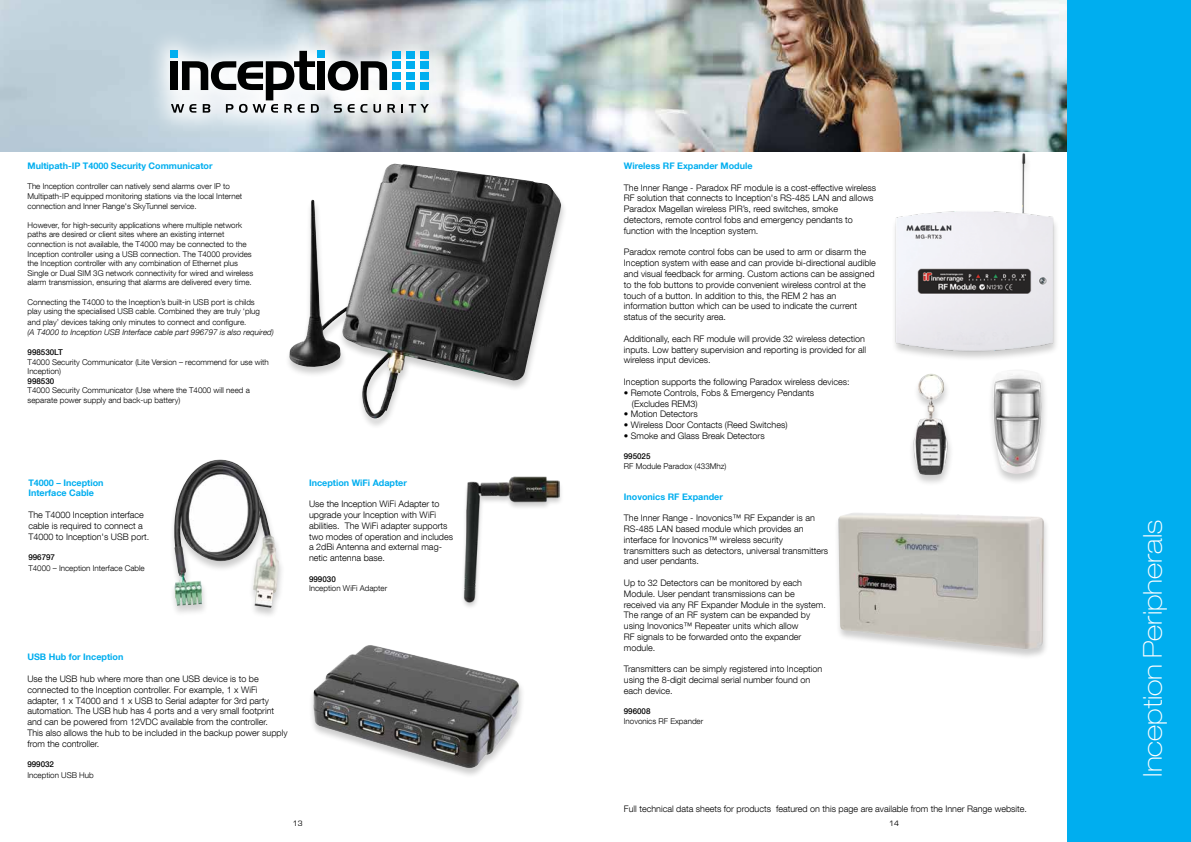
<style>
.page{position:relative;width:1191px;height:842px;background:#fff}
.page>*{position:absolute;margin:0;border:0;box-sizing:border-box;transform-origin:0 0}
.t1{font:100 expanded 26px "Helvetica Neue LT Pro";color:#fff}
.t2{font:300 9px/10.8px "Helvetica Neue LT Com";color:#000}
.t3{font:700 9px/10.8px "Helvetica Neue LT Com";color:#00aeef}
.t4{font:300 8px/9.6px "Helvetica Neue LT Com";color:#000}
.t5{font:italic 300 8px "Helvetica Neue LT Com";color:#000}
.t6{font:500 8px "Helvetica Neue LT Com";color:#000}
.t7{font:8px "Eurostile";color:#000}
</style>
<div class="page">
<img style="left:895px;top:153px;width:161px;height:205px">
<div style="left:987px;top:369px;width:61px;height:116px;background:#000;opacity:.2"></div>
<img style="left:992px;top:369px;width:50px;height:105px">
<div style="left:908px;top:373px;width:46px;height:114px;background:#000;opacity:.2"></div>
<img style="left:913px;top:374px;width:34px;height:101px">
<img style="left:0;top:0;width:1067px;height:152px">
<div style="left:1067px;top:0;width:124px;height:842px;background:#00aeef"></div>
<img style="left:463px;top:476px;width:96px;height:128px">
<img style="left:289px;top:164px;width:272px;height:254px">
<div style="left:308px;top:644px;width:217px;height:135px;background:#000;opacity:.2"></div>
<img style="left:313px;top:645px;width:206px;height:125px">
<div style="left:169px;top:459px;width:116px;height:160px;background:#000;opacity:.2"></div>
<img style="left:171px;top:460px;width:108px;height:148px">
<svg style="left:145px;top:27px;width:308px;height:109px;background:#cfd9de"></svg>
<div style="left:170px;top:61px;width:8px;height:29px;background:#000101"></div>
<div style="left:317px;top:61px;width:8px;height:29px;background:#000101"></div>
<svg style="left:328px;top:61px;width:59px;height:30px"></svg>
<div style="left:392px;top:51px;width:9px;height:7px;background:#00aeef"></div>
<div style="left:406px;top:51px;width:9px;height:7px;background:#00aeef"></div>
<div style="left:420px;top:51px;width:9px;height:7px;background:#00aeef"></div>
<div style="left:392px;top:62px;width:9px;height:7px;background:#00aeef"></div>
<div style="left:406px;top:62px;width:9px;height:7px;background:#00aeef"></div>
<div style="left:420px;top:62px;width:9px;height:7px;background:#00aeef"></div>
<div style="left:392px;top:72px;width:9px;height:8px;background:#00aeef"></div>
<div style="left:406px;top:72px;width:9px;height:8px;background:#00aeef"></div>
<div style="left:420px;top:72px;width:9px;height:8px;background:#00aeef"></div>
<div style="left:392px;top:83px;width:9px;height:7px;background:#00aeef"></div>
<div style="left:406px;top:83px;width:9px;height:7px;background:#00aeef"></div>
<div style="left:420px;top:83px;width:9px;height:7px;background:#00aeef"></div>
<svg style="left:171px;top:51px;width:148px;height:62px"></svg>
<svg style="left:334px;top:104px;width:20px;height:9px"></svg>
<svg style="left:360px;top:104px;width:7px;height:9px"></svg>
<svg style="left:373px;top:104px;width:8px;height:9px"></svg>
<svg style="left:387px;top:104px;width:8px;height:9px"></svg>
<svg style="left:401px;top:104px;width:2px;height:9px"></svg>
<svg style="left:409px;top:104px;width:20px;height:9px"></svg>
<div style="left:170px;top:51px;width:8px;height:7px;background:#00aeef"></div>
<div style="left:317px;top:51px;width:8px;height:7px;background:#00aeef"></div>
<div style="left:833px;top:512px;width:217px;height:148px;background:#000;opacity:.2"></div>
<img style="left:838px;top:512px;width:206px;height:137px">
<p class="t3" style="left:28px;top:160px;width:186px">Multipath-IP T4000 Security Communicator</p>
<p class="t4" style="left:28px;top:182px;width:216px">The Inception controller can natively send alarms over IP to<br>Multipath-IP equipped monitoring stations via the local Internet connection and Inner Range's SkyTunnel service.</p>
<p class="t4" style="left:28px;top:220px;width:227px">However, for high-security applications where multiple network paths are desired or client sites where an existing internet connection is not available, the T4000 may be connected to the Inception controller using a USB connection. The T4000 provides the Inception controller with any combination of Ethernet plus Single or Dual SIM 3G network connectivity for wired and wireless alarm transmission, ensuring that alarms are delivered every time.</p>
<p class="t4" style="left:28px;top:297px;width:234px">Connecting the T4000 to the Inception’s built-in USB port is childs play using the specialised USB cable. Combined they are truly ‘plug</p>
<p class="t4" style="left:28px;top:317px;width:220px">and play’ devices taking only minutes to connect and configure.</p>
<p class="t5" style="left:28px;top:327px;width:248px">(A T4000 to Inception USB Interface cable part 996797 is also required)</p>
<p class="t6" style="left:28px;top:347px;width:37px">998530LT</p>
<p class="t4" style="left:28px;top:357px;width:243px">T4000 Security Communicator (Lite Version – recommend for use with<br>Inception)</p>
<p class="t6" style="left:28px;top:376px;width:28px">998530</p>
<p class="t4" style="left:28px;top:386px;width:224px">T4000 Security Communicator (Use where the T4000 will need a separate power supply and back-up battery)</p>
<p class="t3" style="left:28px;top:477px;width:77px">T4000 – Inception<br>Interface Cable</p>
<p class="t2" style="left:28px;top:509px;width:123px">The T4000 Inception interface cable is required to connect a<br>T4000 to Inception's USB port.</p>
<p class="t6" style="left:28px;top:552px;width:28px">996797</p>
<p class="t4" style="left:28px;top:563px;width:118px">T4000 – Inception Interface Cable</p>
<p class="t3" style="left:309px;top:477px;width:99px">Inception WiFi Adapter</p>
<p class="t2" style="left:309px;top:498px;width:145px">Use the Inception WiFi Adapter to upgrade your Inception with WiFi abilities. The WiFi adapter supports two modes of operation and includes a 2dBi Antenna and external mag&shy;netic antenna base.</p>
<p class="t6" style="left:309px;top:574px;width:28px">999030</p>
<p class="t4" style="left:309px;top:583px;width:80px">Inception WiFi Adapter</p>
<p class="t3" style="left:27px;top:651px;width:98px">USB Hub for Inception</p>
<p class="t2" style="left:27px;top:673px;width:262px">Use the USB hub where more than one USB device is to be connected to the Inception controller. For example, 1 x WiFi adapter, 1 x T4000 and 1 x USB to Serial adapter for 3rd party automation. The USB hub has 4 ports and a very small footprint and can be powered from 12VDC available from the controller.<br>This also allows the hub to be included in the backup power supply from the controller.</p>
<p class="t6" style="left:27px;top:759px;width:28px">999032</p>
<p class="t4" style="left:27px;top:770px;width:68px">Inception USB Hub</p>
<p class="t3" style="left:624px;top:160px;width:130px">Wireless RF Expander Module</p>
<p class="t2" style="left:624px;top:182px;width:254px">The Inner Range - Paradox RF module is a cost-effective wireless RF solution that connects to Inception's RS-485 LAN and allows Paradox Magellan wireless PIR’s, reed switches, smoke detectors, remote control fobs and emergency pendants to function with the Inception system.</p>
<p class="t2" style="left:624px;top:247px;width:254px">Paradox remote control fobs can be used to arm or disarm the Inception system with ease and can provide bi-directional audible and visual feedback for arming. Custom actions can be assigned to the fob buttons to provide convenient wireless control at the touch of a button. In addition to this, the REM 2 has an information button which can be used to indicate the current status of the security area.</p>
<p class="t2" style="left:624px;top:333px;width:244px">Additionally, each RF module will provide 32 wireless detection inputs. Low battery supervision and reporting is provided for all wireless input devices.</p>
<p class="t2" style="left:624px;top:376px;width:227px">Inception supports the following Paradox wireless devices:</p>
<p class="t2" style="left:632px;top:387px;width:184px;text-indent:-8px">• Remote Controls, Fobs &amp; Emergency Pendants (Excludes REM3)</p>
<p class="t2" style="left:624px;top:409px;width:75px">• Motion Detectors</p>
<p class="t2" style="left:624px;top:419px;width:165px">• Wireless Door Contacts (Reed Switches)</p>
<p class="t2" style="left:624px;top:430px;width:142px">• Smoke and Glass Break Detectors</p>
<p class="t6" style="left:624px;top:452px;width:28px">995025</p>
<p class="t4" style="left:624px;top:461px;width:104px">RF Module Paradox (433Mhz)</p>
<p class="t3" style="left:624px;top:491px;width:100px">Inovonics RF Expander</p>
<p class="t2" style="left:624px;top:512px;width:206px">The Inner Range - Inovonics™ RF Expander is an RS-485 LAN based module which provides an interface for Inovonics™ wireless security transmitters such as detectors, universal transmitters and user pendants.</p>
<p class="t2" style="left:624px;top:577px;width:204px">Up to 32 Detectors can be monitored by each Module. User pendant transmissions can be received via any RF Expander Module in the system.<br>The range of an RF system can be expanded by using Inovonics™ Repeater units which allow<br>RF signals to be forwarded onto the expander module.</p>
<p class="t2" style="left:624px;top:663px;width:200px">Transmitters can be simply registered into Inception using the 8-digit decimal serial number found on each device.</p>
<p class="t6" style="left:624px;top:707px;width:28px">996008</p>
<p class="t4" style="left:624px;top:716px;width:81px">Inovonics RF Expander</p>
<p class="t2" style="left:624px;top:803px;width:405px">Full technical data sheets for products featured on this page are available from the Inner Range website.</p>
<p class="t7" style="left:293px;top:819px;width:11px">13</p>
<p class="t7" style="left:889px;top:819px;width:11px">14</p>
<h1 class="t1" style="left:1137px;top:777px;width:258px;rotate:-90deg">Inception Peripherals</h1>
</div>
